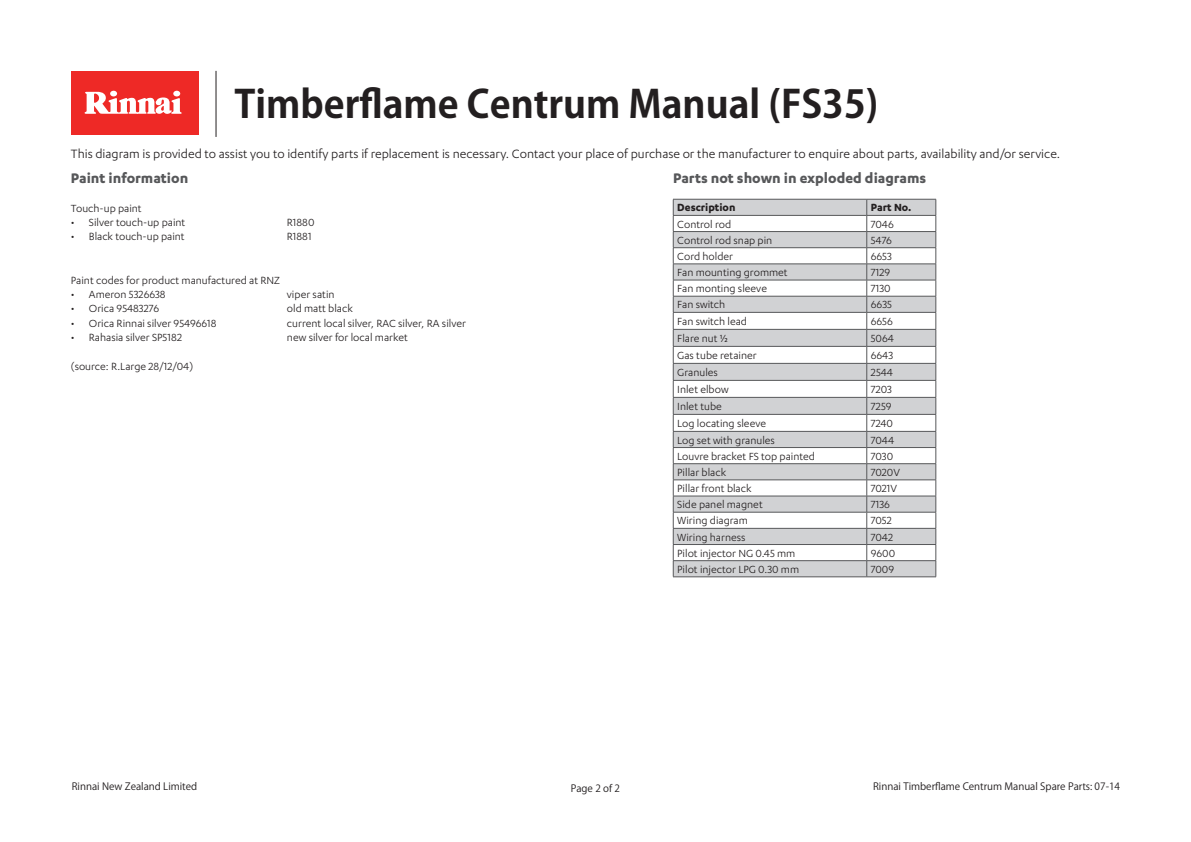
<style>
.page{position:relative;width:1191px;height:842px;background:#fff}
.page>*{position:absolute;margin:0;border:0;box-sizing:border-box;transform-origin:0 0}
.t1{font:700 38px "Koz Go Pr 6 N";color:#231f20}
.t2{font:700 16px "Karbon";color:#57585a}
.t3{font:14px "Karbon";color:#231f20}
.t4{font:12px "Karbon";color:#231f20}
.t5{font:700 12px "Karbon";color:#231f20}
.t6{font:10px "Koz Go Pr 6 N";color:#231f20}
</style>
<div class="page">
<hr style="left:215px;top:71px;width:1px;height:66px;background:#231f20">
<div style="left:71px;top:71px;width:127px;height:64px;background:#ee2926"></div>
<svg style="left:85px;top:91px;width:97px;height:23px"></svg>
<svg style="left:674px;top:200px;width:261px;height:377px;fill:#d1d2d4"></svg>
<hr style="left:673px;top:199px;width:193px;height:1px;background:#57585a">
<hr style="left:866px;top:199px;width:70px;height:1px;background:#57585a">
<hr style="left:673px;top:215px;width:193px;height:1px;background:#57585a">
<hr style="left:866px;top:215px;width:70px;height:1px;background:#57585a">
<hr style="left:673px;top:231px;width:193px;height:1px;background:#57585a">
<hr style="left:866px;top:231px;width:70px;height:1px;background:#57585a">
<hr style="left:673px;top:247px;width:193px;height:1px;background:#57585a">
<hr style="left:866px;top:247px;width:70px;height:1px;background:#57585a">
<hr style="left:673px;top:264px;width:193px;height:1px;background:#57585a">
<hr style="left:866px;top:264px;width:70px;height:1px;background:#57585a">
<hr style="left:673px;top:280px;width:193px;height:1px;background:#57585a">
<hr style="left:866px;top:280px;width:70px;height:1px;background:#57585a">
<hr style="left:673px;top:296px;width:193px;height:1px;background:#57585a">
<hr style="left:866px;top:296px;width:70px;height:1px;background:#57585a">
<hr style="left:673px;top:312px;width:193px;height:1px;background:#57585a">
<hr style="left:866px;top:312px;width:70px;height:1px;background:#57585a">
<hr style="left:673px;top:329px;width:193px;height:1px;background:#57585a">
<hr style="left:866px;top:329px;width:70px;height:1px;background:#57585a">
<hr style="left:673px;top:346px;width:193px;height:1px;background:#57585a">
<hr style="left:866px;top:346px;width:70px;height:1px;background:#57585a">
<hr style="left:673px;top:363px;width:193px;height:1px;background:#57585a">
<hr style="left:866px;top:363px;width:70px;height:1px;background:#57585a">
<hr style="left:673px;top:380px;width:193px;height:1px;background:#57585a">
<hr style="left:866px;top:380px;width:70px;height:1px;background:#57585a">
<hr style="left:673px;top:397px;width:193px;height:1px;background:#57585a">
<hr style="left:866px;top:397px;width:70px;height:1px;background:#57585a">
<hr style="left:673px;top:414px;width:193px;height:1px;background:#57585a">
<hr style="left:866px;top:414px;width:70px;height:1px;background:#57585a">
<hr style="left:673px;top:431px;width:193px;height:1px;background:#57585a">
<hr style="left:866px;top:431px;width:70px;height:1px;background:#57585a">
<hr style="left:673px;top:447px;width:193px;height:1px;background:#57585a">
<hr style="left:866px;top:447px;width:70px;height:1px;background:#57585a">
<hr style="left:673px;top:463px;width:193px;height:1px;background:#57585a">
<hr style="left:866px;top:463px;width:70px;height:1px;background:#57585a">
<hr style="left:673px;top:480px;width:193px;height:1px;background:#57585a">
<hr style="left:866px;top:480px;width:70px;height:1px;background:#57585a">
<hr style="left:673px;top:496px;width:193px;height:1px;background:#57585a">
<hr style="left:866px;top:496px;width:70px;height:1px;background:#57585a">
<hr style="left:673px;top:512px;width:193px;height:1px;background:#57585a">
<hr style="left:866px;top:512px;width:70px;height:1px;background:#57585a">
<hr style="left:673px;top:528px;width:193px;height:1px;background:#57585a">
<hr style="left:866px;top:528px;width:70px;height:1px;background:#57585a">
<hr style="left:673px;top:544px;width:193px;height:1px;background:#57585a">
<hr style="left:866px;top:544px;width:70px;height:1px;background:#57585a">
<hr style="left:673px;top:560px;width:193px;height:1px;background:#57585a">
<svg style="left:673px;top:199px;width:1px;height:378px"></svg>
<hr style="left:866px;top:560px;width:70px;height:1px;background:#57585a">
<svg style="left:866px;top:199px;width:1px;height:378px"></svg>
<svg style="left:935px;top:199px;width:1px;height:378px"></svg>
<hr style="left:673px;top:577px;width:193px;height:1px;background:#57585a">
<hr style="left:866px;top:577px;width:70px;height:1px;background:#57585a">
<h1 class="t1" style="left:234px;top:83px;width:645px">Timberflame Centrum Manual (FS35)</h1>
<p class="t3" style="left:71px;top:146px;width:991px">This diagram is provided to assist you to identify parts if replacement is necessary. Contact your place of purchase or the manufacturer to enquire about parts, availability and/or service.</p>
<p class="t2" style="left:71px;top:169px;width:119px">Paint information</p>
<p class="t4" style="left:71px;top:201px;width:72px">Touch-up paint</p>
<p class="t4" style="left:71px;top:216px;width:116px">• Silver touch-up paint</p>
<p class="t4" style="left:287px;top:216px;width:29px">R1880</p>
<p class="t4" style="left:71px;top:230px;width:115px">• Black touch-up paint</p>
<p class="t4" style="left:287px;top:230px;width:26px">R1881</p>
<p class="t4" style="left:71px;top:273px;width:210px">Paint codes for product manufactured at RNZ</p>
<p class="t4" style="left:71px;top:288px;width:96px">• Ameron 5326638</p>
<p class="t4" style="left:287px;top:288px;width:49px">viper satin</p>
<p class="t4" style="left:71px;top:302px;width:90px">• Orica 95483276</p>
<p class="t4" style="left:287px;top:302px;width:67px">old matt black</p>
<p class="t4" style="left:71px;top:317px;width:147px">• Orica Rinnai silver 95496618</p>
<p class="t4" style="left:287px;top:317px;width:180px">current local silver, RAC silver, RA silver</p>
<p class="t4" style="left:71px;top:331px;width:113px">• Rahasia silver SP5182</p>
<p class="t4" style="left:287px;top:331px;width:123px">new silver for local market</p>
<p class="t4" style="left:71px;top:360px;width:124px">(source: R.Large 28/12/04)</p>
<p class="t2" style="left:673px;top:169px;width:255px">Parts not shown in exploded diagrams</p>
<p class="t5" style="left:677px;top:201px;width:60px">Description</p>
<p class="t5" style="left:870px;top:201px;width:42px">Part No.</p>
<p class="t4" style="left:677px;top:217px;width:56px">Control rod</p>
<p class="t4" style="left:870px;top:217px;width:24px">7046</p>
<p class="t4" style="left:677px;top:233px;width:97px">Control rod snap pin</p>
<p class="t4" style="left:870px;top:233px;width:23px">5476</p>
<p class="t4" style="left:677px;top:250px;width:57px">Cord holder</p>
<p class="t4" style="left:870px;top:250px;width:23px">6653</p>
<p class="t4" style="left:677px;top:266px;width:112px">Fan mounting grommet</p>
<p class="t4" style="left:870px;top:266px;width:21px">7129</p>
<p class="t4" style="left:677px;top:282px;width:91px">Fan monting sleeve</p>
<p class="t4" style="left:870px;top:282px;width:21px">7130</p>
<p class="t4" style="left:677px;top:298px;width:49px">Fan switch</p>
<p class="t4" style="left:870px;top:298px;width:23px">6635</p>
<p class="t4" style="left:677px;top:314px;width:71px">Fan switch lead</p>
<p class="t4" style="left:870px;top:314px;width:24px">6656</p>
<p class="t4" style="left:677px;top:331px;width:52px">Flare nut ½</p>
<p class="t4" style="left:870px;top:331px;width:25px">5064</p>
<p class="t4" style="left:677px;top:348px;width:81px">Gas tube retainer</p>
<p class="t4" style="left:870px;top:348px;width:24px">6643</p>
<p class="t4" style="left:677px;top:365px;width:42px">Granules</p>
<p class="t4" style="left:870px;top:365px;width:24px">2544</p>
<p class="t4" style="left:677px;top:382px;width:53px">Inlet elbow</p>
<p class="t4" style="left:870px;top:382px;width:23px">7203</p>
<p class="t4" style="left:677px;top:399px;width:46px">Inlet tube</p>
<p class="t4" style="left:870px;top:399px;width:22px">7259</p>
<p class="t4" style="left:677px;top:416px;width:90px">Log locating sleeve</p>
<p class="t4" style="left:870px;top:416px;width:24px">7240</p>
<p class="t4" style="left:677px;top:433px;width:99px">Log set with granules</p>
<p class="t4" style="left:870px;top:433px;width:25px">7044</p>
<p class="t4" style="left:677px;top:449px;width:139px">Louvre bracket FS top painted</p>
<p class="t4" style="left:870px;top:449px;width:24px">7030</p>
<p class="t4" style="left:677px;top:466px;width:50px">Pillar black</p>
<p class="t4" style="left:870px;top:466px;width:31px">7020V</p>
<p class="t4" style="left:677px;top:482px;width:76px">Pillar front black</p>
<p class="t4" style="left:870px;top:482px;width:28px">7021V</p>
<p class="t4" style="left:677px;top:498px;width:87px">Side panel magnet</p>
<p class="t4" style="left:870px;top:498px;width:21px">7136</p>
<p class="t4" style="left:677px;top:514px;width:72px">Wiring diagram</p>
<p class="t4" style="left:870px;top:514px;width:23px">7052</p>
<p class="t4" style="left:677px;top:530px;width:70px">Wiring harness</p>
<p class="t4" style="left:870px;top:530px;width:24px">7042</p>
<p class="t4" style="left:677px;top:546px;width:120px">Pilot injector NG 0.45 mm</p>
<p class="t4" style="left:870px;top:546px;width:26px">9600</p>
<p class="t4" style="left:677px;top:563px;width:123px">Pilot injector LPG 0.30 mm</p>
<p class="t4" style="left:870px;top:563px;width:25px">7009</p>
<p class="t6" style="left:72px;top:781px;width:127px">Rinnai New Zealand Limited</p>
<p class="t6" style="left:571px;top:782px;width:51px">Page 2 of 2</p>
<p class="t6" style="left:873px;top:781px;width:248px">Rinnai Timberflame Centrum Manual Spare Parts: 07-14</p>
</div>
